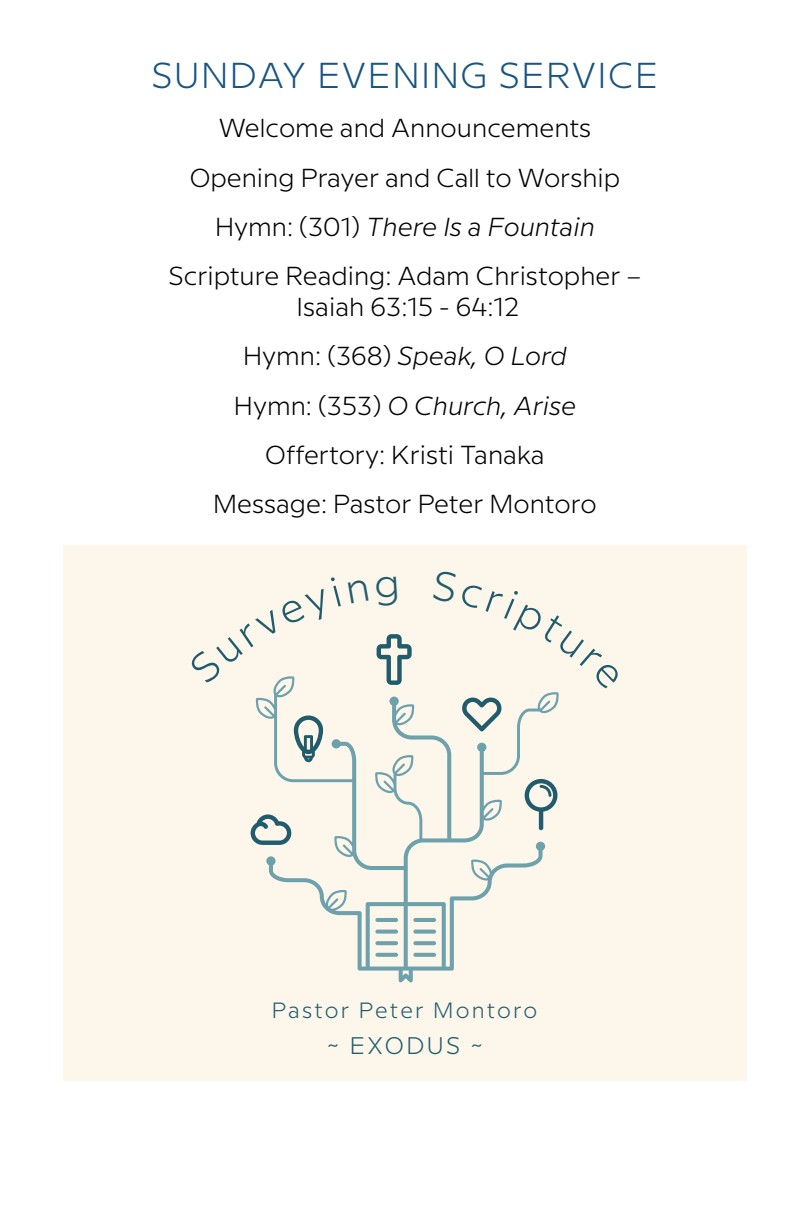
<style>
.page{position:relative;width:792px;height:1224px;background:#fff}
.page>*{position:absolute;margin:0;border:0;box-sizing:border-box;transform-origin:0 0}
.t1{font:300 36px "Milliard";letter-spacing:.04em;color:#195581}
.t2{font:300 26px/49.2px "Milliard";color:#000;text-align:center}
.t3{font:300 24px "Milliard";letter-spacing:.1em;color:#1f5c6e}
.t4{font:300 22px "Milliard";letter-spacing:.1em;color:#215c6d}
.s1{font-style:italic}
</style>
<div class="page">
<div style="left:63px;top:545px;width:684px;height:536px;background:#fcf6eb"></div>
<svg style="left:251px;top:824px;width:4px;height:19px"></svg>
<svg style="left:377px;top:634px;width:35px;height:42px"></svg>
<svg style="left:255px;top:676px;width:304px;height:307px"></svg>
<svg style="left:255px;top:676px;width:87px;height:8px"></svg>
<svg style="left:433px;top:676px;width:126px;height:14px"></svg>
<h1 class="t1" style="left:152px;top:50px;width:508px">SUNDAY EVENING SERVICE</h1>
<p class="t2" style="left:168px;top:102px;width:475px">Welcome and Announcements<br>Opening Prayer and Call to Worship<br>Hymn: (301) <span class="s1">There Is a Fountain<br></span>Scripture Reading: Adam Christopher –</p>
<p class="t2" style="left:213px;top:281px;width:385px">Isaiah 63:15 - 64:12<br>Hymn: (368) <span class="s1">Speak, O Lord<br></span>Hymn: (353) <span class="s1">O Church, Arise<br></span>Offertory: Kristi Tanaka<br>Message: Pastor Peter Montoro</p>
<p class="t4" style="left:272px;top:995px;width:267px">Pastor Peter Montoro</p>
<p class="t3" style="left:327px;top:1029px;width:158px">~ EXODUS ~</p>
</div>
